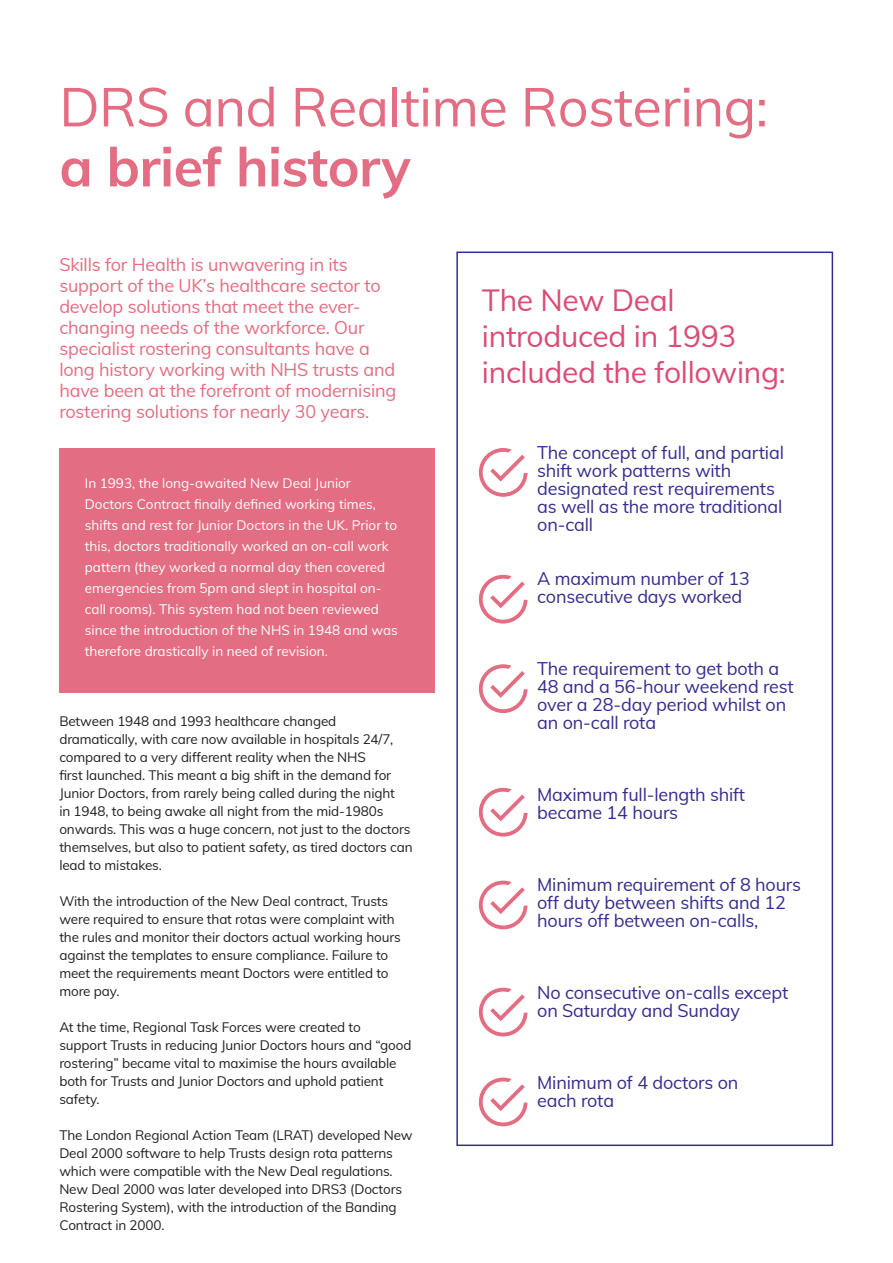
<style>
.page{position:relative;width:893px;height:1263px;background:#fff}
.page>*{position:absolute;margin:0;border:0;box-sizing:border-box;transform-origin:0 0}
.t1{font:54px/60px "Mulish";letter-spacing:-.01em;color:#e36d82}
.SUB_HEADING{font:30px/36px "Mulish";letter-spacing:-.01em;color:#db4c74}
.BODY{font:18px/18px "Mulish";letter-spacing:-.01em;color:#342d8d}
.INTRO{font:18px/21px "Mulish";letter-spacing:-.01em;color:#e36d82}
.BODY-2{font:13.5px/18px "Mulish";letter-spacing:-.01em;color:#231f20}
.QUOTE_POSITION{font:13.5px/21px "Mulish";color:#fff}
.s1{font-weight:700}
</style>
<div class="page">
<svg style="left:478px;top:448px;width:50px;height:49px"></svg>
<svg style="left:478px;top:574px;width:50px;height:50px"></svg>
<svg style="left:478px;top:664px;width:50px;height:49px"></svg>
<svg style="left:478px;top:787px;width:50px;height:50px"></svg>
<div style="left:456px;top:252px;width:377px;height:894px;border:2px solid #342d8d"></div>
<div style="left:59px;top:448px;width:376px;height:245px;background:#e36d82"></div>
<svg style="left:478px;top:880px;width:50px;height:50px"></svg>
<svg style="left:478px;top:987px;width:50px;height:50px"></svg>
<svg style="left:478px;top:1077px;width:50px;height:50px"></svg>
<p class="t1" style="left:59px;top:74px;width:710px">DRS and Realtime Rostering: <span class="s1">a brief history</span></p>
<p class="INTRO" style="left:59px;top:253px;width:339px">Skills for Health is unwavering in its support of the UK’s healthcare sector to develop solutions that meet the ever&shy;changing needs of the workforce. Our specialist rostering consultants have a long history working with NHS trusts and have been at the forefront of modernising rostering solutions for nearly 30 years.</p>
<p class="QUOTE_POSITION" style="left:85px;top:472px;width:315px">In 1993, the long-awaited New Deal Junior Doctors Contract finally defined working times, shifts and rest for Junior Doctors in the UK. Prior to this, doctors traditionally worked an on-call work pattern (they worked a normal day then covered emergencies from 5pm and slept in hospital on&shy;call rooms). This system had not been reviewed since the introduction of the NHS in 1948 and was therefore drastically in need of revision.</p>
<p class="BODY-2" style="left:59px;top:711px;width:355px">Between 1948 and 1993 healthcare changed dramatically, with care now available in hospitals 24/7, compared to a very different reality when the NHS<br>first launched. This meant a big shift in the demand for Junior Doctors, from rarely being called during the night<br>in 1948, to being awake all night from the mid-1980s onwards. This was a huge concern, not just to the doctors themselves, but also to patient safety, as tired doctors can lead to mistakes.</p>
<p class="BODY-2" style="left:59px;top:891px;width:343px">With the introduction of the New Deal contract, Trusts were required to ensure that rotas were complaint with the rules and monitor their doctors actual working hours against the templates to ensure compliance. Failure to meet the requirements meant Doctors were entitled to more pay.</p>
<p class="BODY-2" style="left:59px;top:1017px;width:354px">At the time, Regional Task Forces were created to support Trusts in reducing Junior Doctors hours and “good rostering” became vital to maximise the hours available both for Trusts and Junior Doctors and uphold patient safety.</p>
<p class="BODY-2" style="left:59px;top:1125px;width:355px">The London Regional Action Team (LRAT) developed New Deal 2000 software to help Trusts design rota patterns which were compatible with the New Deal regulations.<br>New Deal 2000 was later developed into DRS3 (Doctors Rostering System), with the introduction of the Banding Contract in 2000.</p>
<p class="SUB_HEADING" style="left:482px;top:281px;width:305px">The New Deal introduced in 1993 included the following:</p>
<p class="BODY" style="left:537px;top:442px;width:248px">The concept of full, and partial shift work patterns with designated rest requirements as well as the more traditional on-call</p>
<p class="BODY" style="left:537px;top:568px;width:214px">A maximum number of 13 consecutive days worked</p>
<p class="BODY" style="left:537px;top:658px;width:258px">The requirement to get both a<br>48 and a 56-hour weekend rest over a 28-day period whilst on an on-call rota</p>
<p class="BODY" style="left:537px;top:784px;width:209px">Maximum full-length shift became 14 hours</p>
<p class="BODY" style="left:537px;top:874px;width:265px">Minimum requirement of 8 hours off duty between shifts and 12 hours off between on-calls,</p>
<p class="BODY" style="left:537px;top:982px;width:253px">No consecutive on-calls except on Saturday and Sunday</p>
<p class="BODY" style="left:537px;top:1072px;width:203px">Minimum of 4 doctors on</p>
<p class="BODY" style="left:537px;top:1090px;width:79px">each rota</p>
</div>
